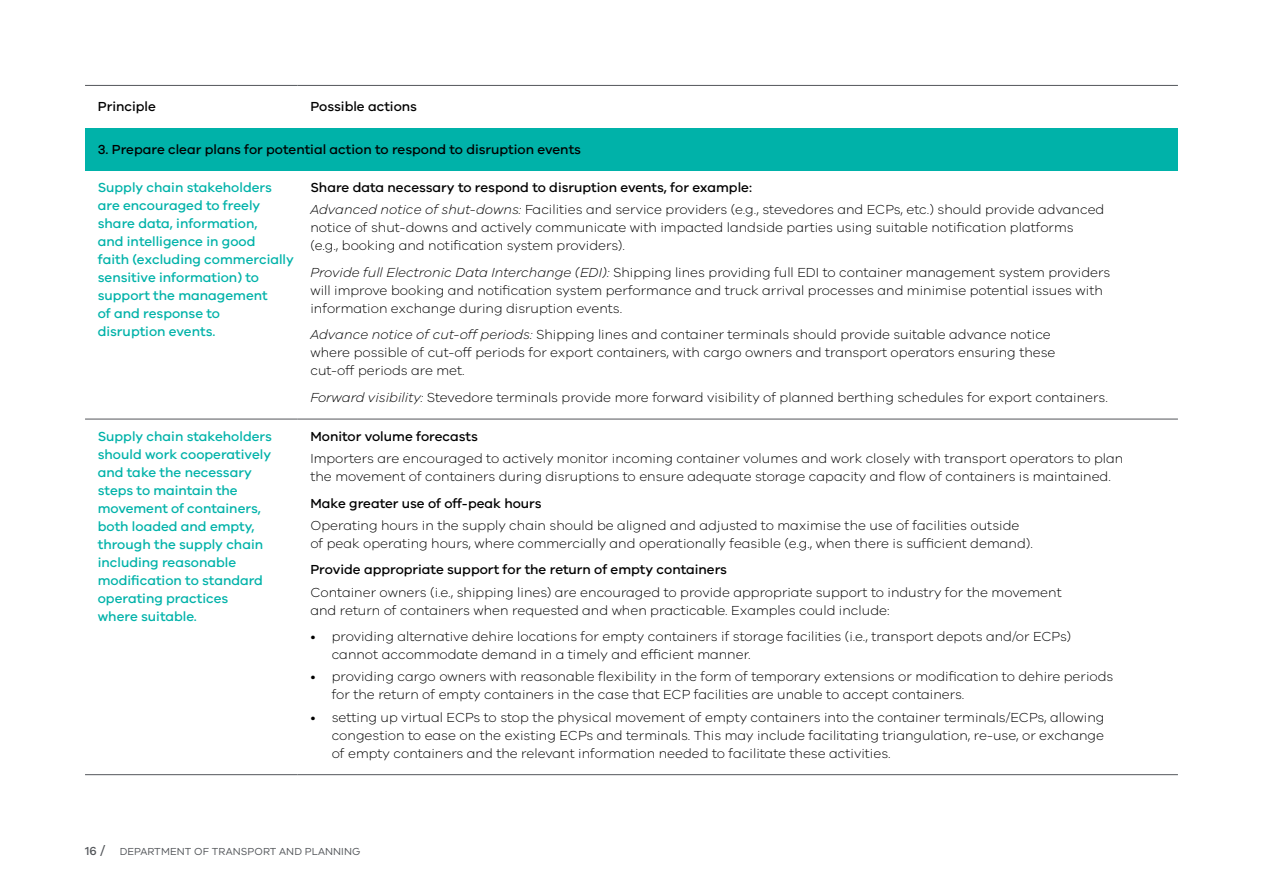
<style>
.page{position:relative;width:1263px;height:893px;background:#fff}
.page>*{position:absolute;margin:0;border:0;box-sizing:border-box;transform-origin:0 0}
.t1{font:300 13.5px/18px "VIC";color:#000}
.t2{font:500 13.5px/18px "VIC";color:#00b2a9}
.t3{font:500 13.5px "VIC";color:#000}
.t4{font:10.5px "VIC";letter-spacing:.01em;color:#53565a}
.s1{font-weight:500}
.s2{font-style:italic}
.s3{font-weight:500;font-size:12px}
.s4{font-weight:500;font-size:13.5px}
</style>
<div class="page">
<div style="left:85px;top:128px;width:1093px;height:42px;background:#00b2a9"></div>
<hr style="left:85px;top:85px;width:213px;height:1px;background:#53565a">
<hr style="left:298px;top:85px;width:880px;height:1px;background:#53565a">
<hr style="left:85px;top:419px;width:213px;height:1px;background:#53565a">
<hr style="left:298px;top:419px;width:880px;height:1px;background:#53565a">
<hr style="left:85px;top:774px;width:213px;height:1px;background:#53565a">
<hr style="left:298px;top:774px;width:880px;height:1px;background:#53565a">
<p class="t3" style="left:98px;top:99px;width:60px">Principle</p>
<p class="t3" style="left:310px;top:99px;width:108px">Possible actions</p>
<p class="t3" style="left:98px;top:141px;width:485px">3. Prepare clear plans for potential action to respond to disruption events</p>
<p class="t2" style="left:98px;top:178px;width:198px">Supply chain stakeholders are encouraged to freely share data, information,<br>and intelligence in good<br>faith (excluding commercially sensitive information) to support the management<br>of and response to<br>disruption events.</p>
<p class="t1" style="left:310px;top:176px;width:795px;line-height:22.2px"><span class="s1">Share data necessary to respond to disruption events, for example:<br></span><span class="s2">Advanced notice of shut-downs:</span> Facilities and service providers (e.g., stevedores and ECPs, etc.) should provide advanced</p>
<p class="t1" style="left:310px;top:218px;width:765px">notice of shut-downs and actively communicate with impacted landside parties using suitable notification platforms (e.g., booking and notification system providers).</p>
<p class="t1" style="left:310px;top:263px;width:801px"><span class="s2">Provide full Electronic Data Interchange (EDI):</span> Shipping lines providing full EDI to container management system providers will improve booking and notification system performance and truck arrival processes and minimise potential issues with information exchange during disruption events.</p>
<p class="t1" style="left:310px;top:325px;width:747px"><span class="s2">Advance notice of cut-off periods:</span> Shipping lines and container terminals should provide suitable advance notice where possible of cut-off periods for export containers, with cargo owners and transport operators ensuring these cut-off periods are met.</p>
<p class="t1" style="left:310px;top:388px;width:799px"><span class="s2">Forward visibility:</span> Stevedore terminals provide more forward visibility of planned berthing schedules for export containers.</p>
<p class="t2" style="left:98px;top:427px;width:176px">Supply chain stakeholders should work cooperatively and take the necessary steps to maintain the movement of containers, both loaded and empty, through the supply chain including reasonable modification to standard operating practices<br>where suitable.</p>
<p class="t3" style="left:310px;top:428px;width:169px">Monitor volume forecasts</p>
<p class="t1" style="left:310px;top:449px;width:814px">Importers are encouraged to actively monitor incoming container volumes and work closely with transport operators to plan the movement of containers during disruptions to ensure adequate storage capacity and flow of containers is maintained.</p>
<p class="t3" style="left:310px;top:495px;width:233px">Make greater use of off-peak hours</p>
<p class="t1" style="left:310px;top:516px;width:724px">Operating hours in the supply chain should be aligned and adjusted to maximise the use of facilities outside of peak operating hours, where commercially and operationally feasible (e.g., when there is sufficient demand).</p>
<p class="t3" style="left:310px;top:562px;width:418px">Provide appropriate support for the return of empty containers</p>
<p class="t1" style="left:310px;top:582px;width:753px">Container owners (i.e., shipping lines) are encouraged to provide appropriate support to industry for the movement and return of containers when requested and when practicable. Examples could include:</p>
<p class="t1" style="left:332px;top:627px;width:741px;text-indent:-21px">• providing alternative dehire locations for empty containers if storage facilities (i.e., transport depots and/or ECPs) cannot accommodate demand in a timely and efficient manner.</p>
<p class="t1" style="left:332px;top:667px;width:783px;text-indent:-21px">• providing cargo owners with reasonable flexibility in the form of temporary extensions or modification to dehire periods for the return of empty containers in the case that ECP facilities are unable to accept containers.</p>
<p class="t1" style="left:332px;top:707px;width:774px;text-align:justify;text-indent:-21px">• setting up virtual ECPs to stop the physical movement of empty containers into the container terminals/ECPs, allowing congestion to ease on the existing ECPs and terminals. This may include facilitating triangulation, re-use, or exchange of empty containers and the relevant information needed to facilitate these activities.</p>
<p class="t4" style="left:85px;top:845px;width:277px"><span class="s3">16</span> <span class="s4">/</span> DEPARTMENT OF TRANSPORT AND PLANNING</p>
</div>
